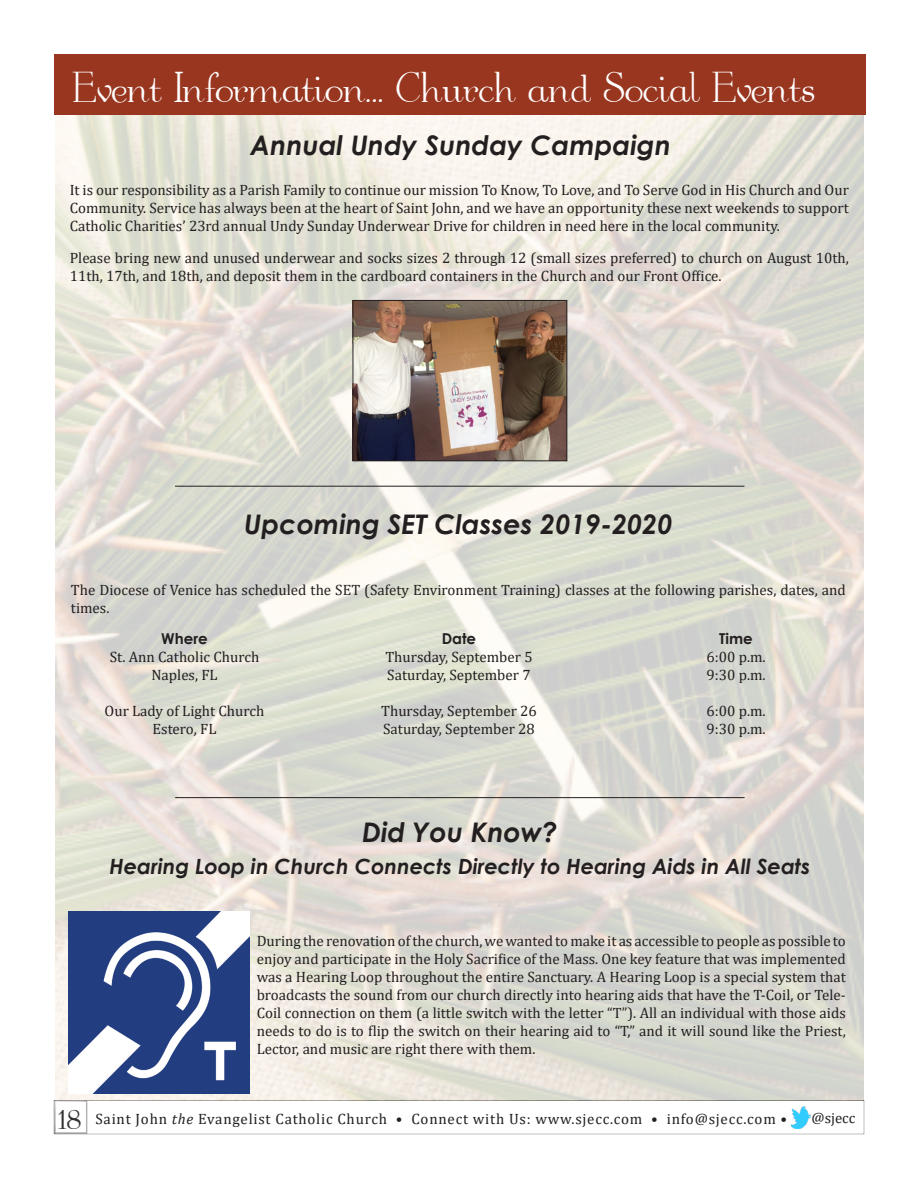
<style>
.page{position:relative;width:918px;height:1188px;background:#fff}
.page>*{position:absolute;margin:0;border:0;box-sizing:border-box;transform-origin:0 0}
.t1{font:45px "Garton";color:#fff}
.t2{font:36px "Garton";color:#312f30}
.Main_Text_-_bulletin{font:italic 700 27px "Century Gothic";color:#231f20}
.Main_Text_-_bulletin-2{font:italic 700 21px "Century Gothic";color:#231f20}
.Main_Text_-_bulletin-3{font:15px/18px "Cambria";color:#231f20;text-align:justify}
.paragraph_text{font:15px/18px "Cambria";color:#231f20}
.Main_Text_-_bulletin-4{font:15px "Cambria";letter-spacing:.05em;color:#231f20}
.Main_Text_-_bulletin-5{font:700 15px "Century Gothic";color:#231f20}
.t3{font:14.85px "Cambria";color:#231f20}
.s1{font-style:italic}
</style>
<div class="page">
<img style="left:791px;top:1106px;width:20px;height:22px">
<img style="left:56px;top:115px;width:808px;height:986px">
<div style="left:54px;top:54px;width:811px;height:61px;background:#99361f"></div>
<hr style="left:175px;top:486px;width:569px;height:1px;background:#231f20">
<img style="left:355px;top:302px;width:210px;height:157px">
<div style="left:353px;top:300px;width:214px;height:161px;border:1px solid #231f20"></div>
<hr style="left:175px;top:797px;width:570px;height:1px;background:#231f20">
<img style="left:68px;top:912px;width:182px;height:181px">
<p class="t1" style="left:72px;top:67px;width:745px">Event Information... Church and Social Events</p>
<p class="Main_Text_-_bulletin" style="left:250px;top:125px;width:422px">Annual Undy Sunday Campaign</p>
<p class="Main_Text_-_bulletin-3" style="left:70px;top:181px;width:781px">It is our responsibility as a Parish Family to continue our mission To Know, To Love, and To Serve God in His Church and Our Community. Service has always been at the heart of Saint John, and we have an opportunity these next weekends to support Catholic Charities’ 23rd annual Undy Sunday Underwear Drive for children in need here in the local community.</p>
<p class="Main_Text_-_bulletin-3" style="left:70px;top:248px;width:781px">Please bring new and unused underwear and socks sizes 2 through 12 (small sizes preferred) to church on August 10th,<br>11th, 17th, and 18th, and deposit them in the cardboard containers in the Church and our Front Office.</p>
<p class="Main_Text_-_bulletin" style="left:244px;top:504px;width:430px">Upcoming SET Classes 2019-2020</p>
<p class="paragraph_text" style="left:71px;top:580px;width:776px">The Diocese of Venice has scheduled the SET (Safety Environment Training) classes at the following parishes, dates, and times.</p>
<p class="Main_Text_-_bulletin-5" style="left:161px;top:627px;width:48px">Where</p>
<p class="Main_Text_-_bulletin-3" style="left:110px;top:648px;width:151px">St. Ann Catholic Church</p>
<p class="Main_Text_-_bulletin-3" style="left:151px;top:666px;width:68px">Naples, FL</p>
<p class="Main_Text_-_bulletin-3" style="left:105px;top:702px;width:161px">Our Lady of Light Church</p>
<p class="Main_Text_-_bulletin-3" style="left:153px;top:720px;width:65px">Estero, FL</p>
<p class="Main_Text_-_bulletin-5" style="left:442px;top:627px;width:36px">Date</p>
<p class="Main_Text_-_bulletin-3" style="left:385px;top:648px;width:149px">Thursday, September 5</p>
<p class="Main_Text_-_bulletin-3" style="left:387px;top:666px;width:145px">Saturday, September 7</p>
<p class="Main_Text_-_bulletin-3" style="left:381px;top:702px;width:157px">Thursday, September 26</p>
<p class="Main_Text_-_bulletin-3" style="left:383px;top:720px;width:153px">Saturday, September 28</p>
<p class="Main_Text_-_bulletin-5" style="left:719px;top:627px;width:35px">Time</p>
<p class="Main_Text_-_bulletin-3" style="left:707px;top:648px;width:61px">6:00 p.m.</p>
<p class="Main_Text_-_bulletin-3" style="left:707px;top:666px;width:61px">9:30 p.m.</p>
<p class="Main_Text_-_bulletin-3" style="left:707px;top:702px;width:61px">6:00 p.m.</p>
<p class="Main_Text_-_bulletin-3" style="left:707px;top:720px;width:61px">9:30 p.m.</p>
<p class="Main_Text_-_bulletin" style="left:362px;top:812px;width:197px">Did You Know?</p>
<p class="Main_Text_-_bulletin-2" style="left:109px;top:851px;width:702px">Hearing Loop in Church Connects Directly to Hearing Aids in All Seats</p>
<p class="Main_Text_-_bulletin-3" style="left:257px;top:932px;width:591px">During the renovation of the church, we wanted to make it as accessible to people as possible to enjoy and participate in the Holy Sacrifice of the Mass. One key feature that was implemented was a Hearing Loop throughout the entire Sanctuary. A Hearing Loop is a special system that broadcasts the sound from our church directly into hearing aids that have the T-Coil, or Tele-Coil connection on them (a little switch with the letter “T”). All an individual with those aids needs to do is to flip the switch on their hearing aid to “T,” and it will sound like the Priest, Lector, and music are right there with them.</p>
<h2 class="t2" style="left:58px;top:1100px;width:24px">18</h2>
<p class="Main_Text_-_bulletin-4" style="left:95px;top:1110px;width:693px">Saint John <span class="s1">the</span> Evangelist Catholic Church • Connect with Us: www.sjecc.com • info@sjecc.com •</p>
<p class="t3" style="left:812px;top:1109px;width:45px">@sjecc</p>
</div>
